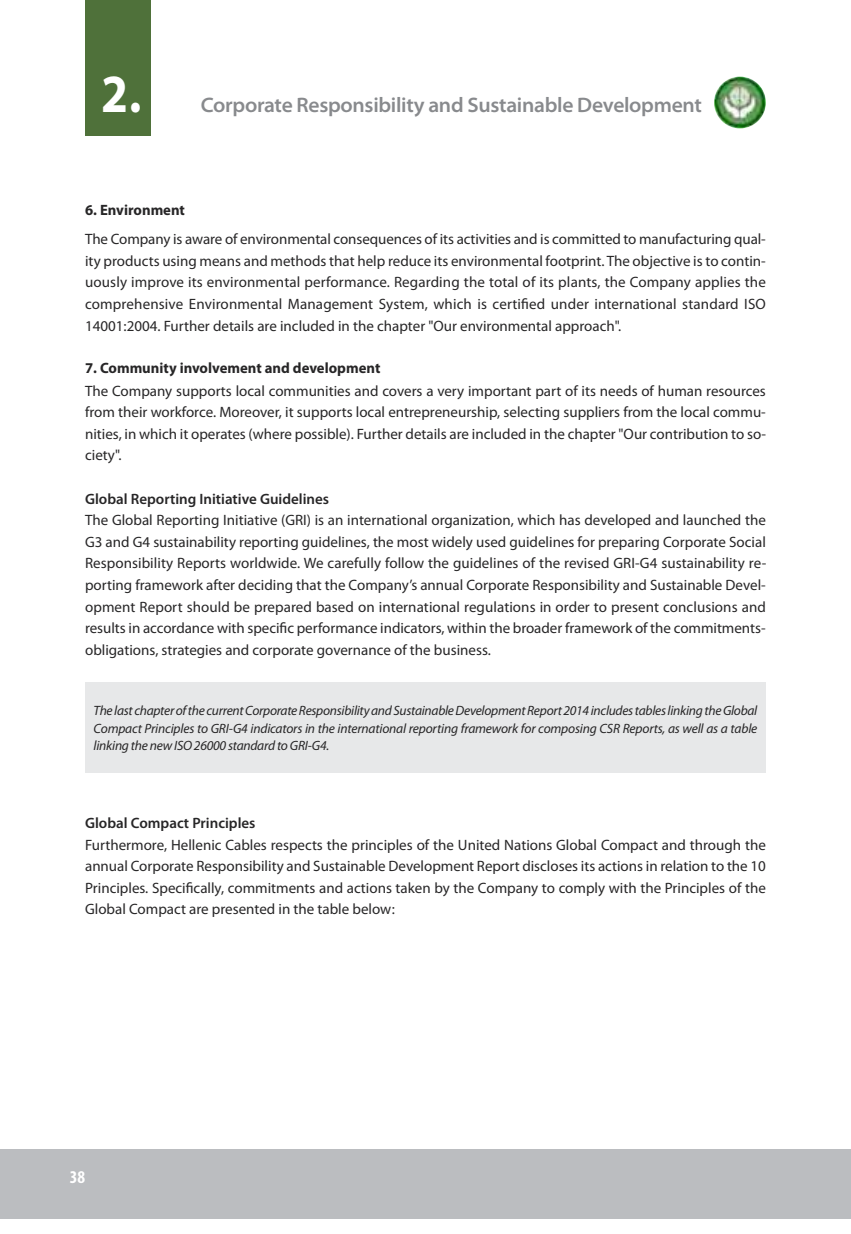
<style>
.page{position:relative;width:851px;height:1234px;background:#fff}
.page>*{position:absolute;margin:0;border:0;box-sizing:border-box;transform-origin:0 0}
.t1{font:700 54px "Myriad Pro";color:#fff;scale:.9 1}
.t2{font:600 semi-expanded 21px "Myriad Pro";letter-spacing:-.015em;color:#888a8d;scale:.95 1}
.t3{font:700 condensed 18px "Myriad Pro";color:#fff}
.t4{font:15px/21.6px "Myriad Pro";color:#272627;text-align:justify}
.t5{font:600 15px "Myriad Pro";color:#272627}
.t6{font:700 15px "Myriad Pro";color:#272627}
.t7{font:italic 13.5px/17.2px "Myriad Pro";letter-spacing:-.02em;color:#272627;text-align:justify}
</style>
<div class="page">
<div style="left:85px;top:682px;width:680px;height:90px;background:#e7e8e9"></div>
<div style="left:85px;top:0;width:66px;height:136px;background:#4f713a"></div>
<div style="left:0;top:1148px;width:850px;height:70px;background:#bbbdc0"></div>
<img style="left:713px;top:77px;width:52px;height:51px;border-radius:50%">
<h1 class="t1" style="left:101px;top:74px;width:46px">2.</h1>
<h2 class="t2" style="left:201px;top:97px;width:529px">Corporate Responsibility and Sustainable Development</h2>
<p class="t6" style="left:85px;top:204px;width:101px">6. Environment</p>
<p class="t4" style="left:85px;top:229px;width:682px">The Company is aware of environmental consequences of its activities and is committed to manufacturing qual&shy;ity products using means and methods that help reduce its environmental footprint. The objective is to contin&shy;uously improve its environmental performance. Regarding the total of its plants, the Company applies the comprehensive Environmental Management System, which is certified under international standard ISO 14001:2004. Further details are included in the chapter "Our environmental approach".</p>
<p class="t6" style="left:85px;top:362px;width:297px">7. Community involvement and development</p>
<p class="t4" style="left:85px;top:381px;width:682px">The Company supports local communities and covers a very important part of its needs of human resources from their workforce. Moreover, it supports local entrepreneurship, selecting suppliers from the local commu&shy;nities, in which it operates (where possible). Further details are included in the chapter "Our contribution to so&shy;ciety".</p>
<p class="t5" style="left:85px;top:493px;width:245px">Global Reporting Initiative Guidelines</p>
<p class="t4" style="left:85px;top:510px;width:682px">The Global Reporting Initiative (GRI) is an international organization, which has developed and launched the G3 and G4 sustainability reporting guidelines, the most widely used guidelines for preparing Corporate Social Responsibility Reports worldwide. We carefully follow the guidelines of the revised GRI-G4 sustainability re&shy;porting framework after deciding that the Company’s annual Corporate Responsibility and Sustainable Devel&shy;opment Report should be prepared based on international regulations in order to present conclusions and results in accordance with specific performance indicators, within the broader framework of the commitments&shy;obligations, strategies and corporate governance of the business.</p>
<p class="t7" style="left:94px;top:703px;width:665px">The last chapterofthe currentCorporateResponsibilityandSustainableDevelopmentReport2014includestableslinkingtheGlobal Compact Principles to GRI-G4 indicators in the international reporting framework for composing CSR Reports, as well as a table linking the new ISO 26000 standard to GRI-G4.</p>
<p class="t5" style="left:85px;top:817px;width:172px">Global Compact Principles</p>
<p class="t4" style="left:85px;top:834px;width:682px">Furthermore, Hellenic Cables respects the principles of the United Nations Global Compact and through the annual Corporate Responsibility and Sustainable Development Report discloses its actions in relation to the 10<br>Principles. Specifically, commitments and actions taken by the Company to comply with the Principles of the Global Compact are presented in the table below:</p>
<p class="t3" style="left:70px;top:1170px;width:17px">38</p>
</div>
